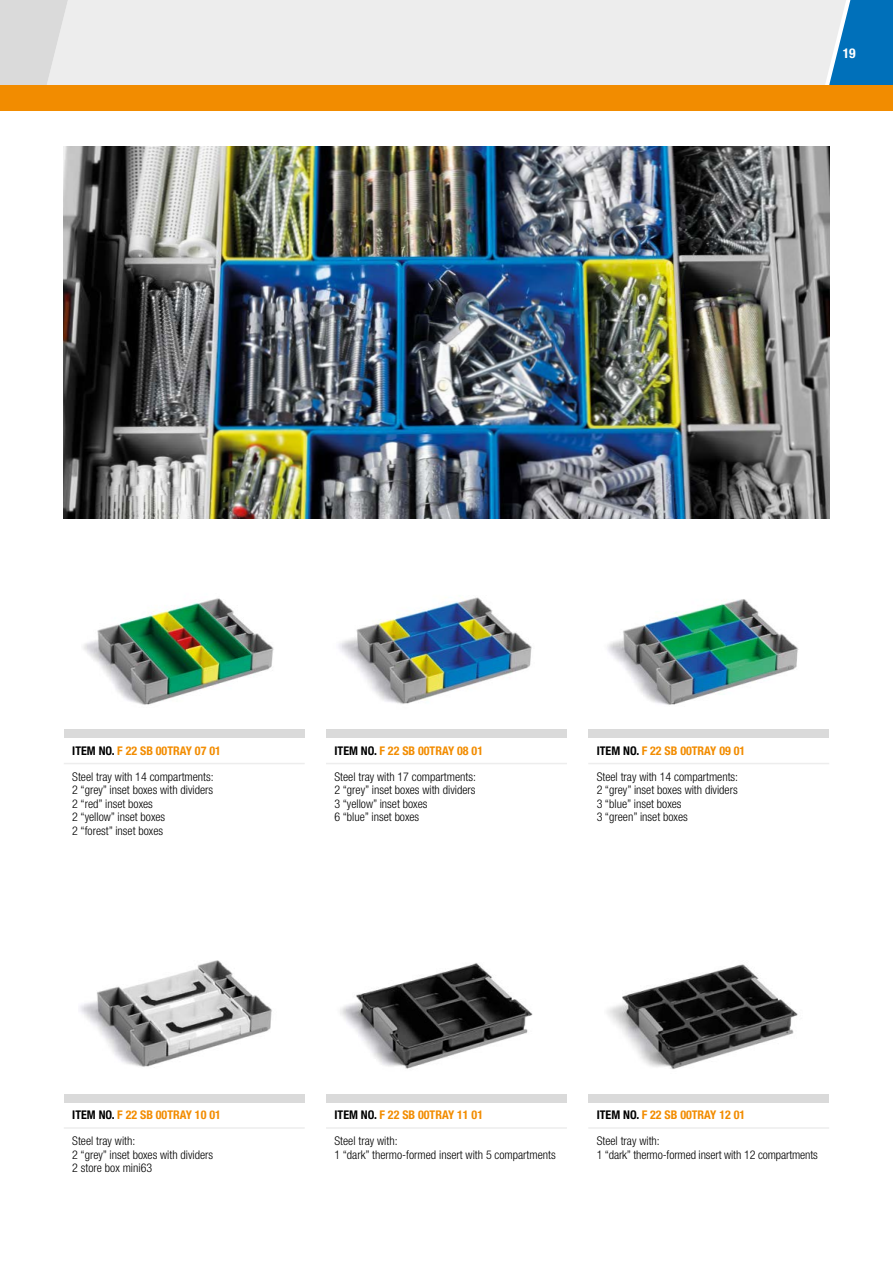
<style>
.page{position:relative;width:893px;height:1263px;background:#fff}
.page>*{position:absolute;margin:0;border:0;box-sizing:border-box;transform-origin:0 0}
.t1{font:700 condensed 13.5px "Helvetica Neue LT Std";color:#fff}
.t2{font:300 condensed 12px/13.5px "Helvetica Neue LT Std";color:#000}
.t3{font:700 condensed 12px/26px "Helvetica Neue LT Std";color:#f28c00}
.s1{font-weight:700}
.s2{font-weight:700;color:#f28c00}
.s3{color:#000}
.s4{font-weight:300;color:#000}
</style>
<div class="page">
<div style="left:71px;top:0;width:758px;height:85px;background:#ededed"></div>
<svg style="left:829px;top:0;width:64px;height:85px;background:#2986c3"></svg>
<div style="left:0;top:85px;width:893px;height:26px;background:#f28c00"></div>
<svg style="left:0;top:0;width:71px;height:85px;background:#ddd"></svg>
<img style="left:594px;top:964px;width:222px;height:139px">
<img style="left:340px;top:963px;width:193px;height:106px">
<img style="left:80px;top:960px;width:192px;height:107px">
<img style="left:607px;top:599px;width:192px;height:106px">
<img style="left:338px;top:597px;width:194px;height:107px">
<img style="left:83px;top:598px;width:191px;height:107px">
<img style="left:64px;top:146px;width:765px;height:372px">
<div style="left:588px;top:729px;width:241px;height:9px;background:#dadada"></div>
<hr style="left:588px;top:763px;width:241px;height:1px;background:#ededed">
<div style="left:64px;top:729px;width:241px;height:9px;background:#dadada"></div>
<hr style="left:64px;top:763px;width:241px;height:1px;background:#ededed">
<div style="left:64px;top:1094px;width:241px;height:8px;background:#dadada"></div>
<hr style="left:64px;top:1127px;width:241px;height:2px;background:#ededed">
<div style="left:326px;top:729px;width:241px;height:9px;background:#dadada"></div>
<hr style="left:326px;top:763px;width:241px;height:1px;background:#ededed">
<div style="left:326px;top:1094px;width:241px;height:8px;background:#dadada"></div>
<hr style="left:326px;top:1127px;width:241px;height:2px;background:#ededed">
<div style="left:588px;top:1094px;width:241px;height:8px;background:#dadada"></div>
<hr style="left:588px;top:1127px;width:241px;height:2px;background:#ededed">
<p class="t1" style="left:843px;top:45px;width:14px">19</p>
<p class="t2" style="left:72px;top:737px;width:150px;line-height:26px"><span class="s1">ITEM NO.</span> <span class="s2">F 22 SB 00TRAY 07 01<br></span>Steel tray with 14 compartments:</p>
<p class="t2" style="left:72px;top:783px;width:142px">2 “grey” inset boxes with dividers<br>2 “red” inset boxes<br>2 “yellow” inset boxes<br>2 “forest” inset boxes</p>
<p class="t3" style="left:72px;top:1102px;width:150px"><span class="s3">ITEM NO.</span> F 22 SB 00TRAY 10 01<br><span class="s4">Steel tray with:</span></p>
<p class="t2" style="left:72px;top:1147px;width:142px">2 “grey” inset boxes with dividers<br>2 store box mini63</p>
<p class="t2" style="left:334px;top:737px;width:150px;line-height:26px"><span class="s1">ITEM NO.</span> <span class="s2">F 22 SB 00TRAY 08 01<br></span>Steel tray with 17 compartments:</p>
<p class="t2" style="left:334px;top:783px;width:142px">2 “grey” inset boxes with dividers<br>3 “yellow” inset boxes<br>6 “blue” inset boxes</p>
<p class="t2" style="left:597px;top:737px;width:150px;line-height:26px"><span class="s1">ITEM NO.</span> <span class="s2">F 22 SB 00TRAY 09 01<br></span>Steel tray with 14 compartments:</p>
<p class="t2" style="left:597px;top:783px;width:142px">2 “grey” inset boxes with dividers<br>3 “blue” inset boxes<br>3 “green” inset boxes</p>
<p class="t3" style="left:334px;top:1102px;width:150px"><span class="s3">ITEM NO.</span> F 22 SB 00TRAY 11 01<br><span class="s4">Steel tray with:</span></p>
<p class="t2" style="left:334px;top:1147px;width:223px">1 “dark” thermo-formed insert with 5 compartments</p>
<p class="t3" style="left:597px;top:1102px;width:150px"><span class="s3">ITEM NO.</span> F 22 SB 00TRAY 12 01<br><span class="s4">Steel tray with:</span></p>
<p class="t2" style="left:597px;top:1147px;width:223px">1 “dark” thermo-formed insert with 12 compartments</p>
</div>
